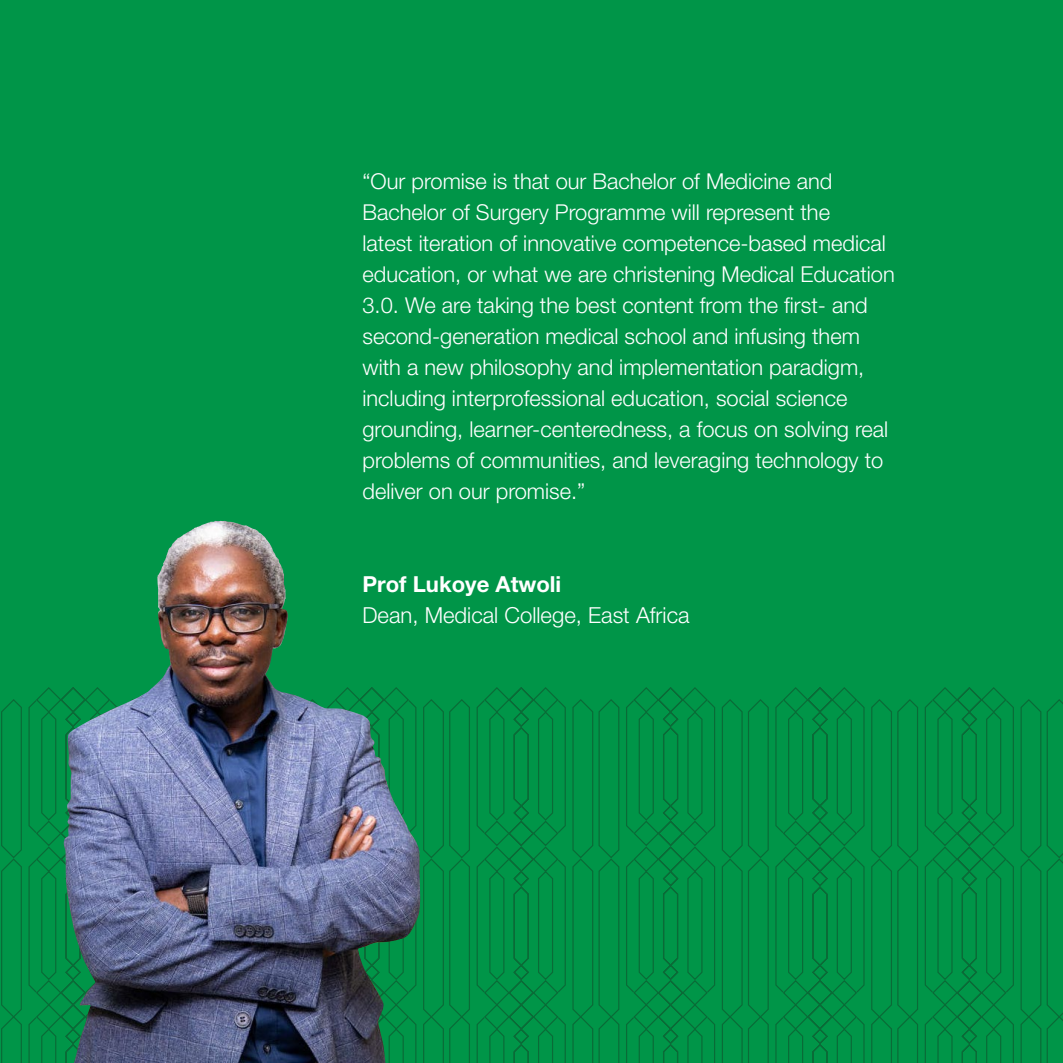
<style>
.page{position:relative;width:1063px;height:1063px;background:#009548}
.page>*{position:absolute;margin:0;border:0;box-sizing:border-box;transform-origin:0 0}
.t1{font:300 22.05px "Helvetica Neue LT Pro";color:#fff}
.t2{font:700 22.05px "Helvetica Neue LT Pro";color:#fff}
.t3{font:300 21.9px/31px "Helvetica Neue LT Pro";color:#fff}
</style>
<div class="page">
<svg style="left:1px;top:1019px;width:1062px;height:44px"></svg>
<svg style="left:1px;top:686px;width:742px;height:333px"></svg>
<svg style="left:748px;top:687px;width:315px;height:332px"></svg>
<img style="left:64px;top:521px;width:160px;height:490px">
<p class="t3" style="left:362px;top:165px;width:534px">“Our promise is that our Bachelor of Medicine and Bachelor of Surgery Programme will represent the<br>latest iteration of innovative competence-based medical education, or what we are christening Medical Education 3.0. We are taking the best content from the first- and second-generation medical school and infusing them with a new philosophy and implementation paradigm, including interprofessional education, social science grounding, learner-centeredness, a focus on solving real problems of communities, and leveraging technology to deliver on our promise.”</p>
<p class="t2" style="left:362px;top:570px;width:200px">Prof Lukoye Atwoli</p>
<p class="t1" style="left:362px;top:602px;width:329px">Dean, Medical College, East Africa</p>
</div>
